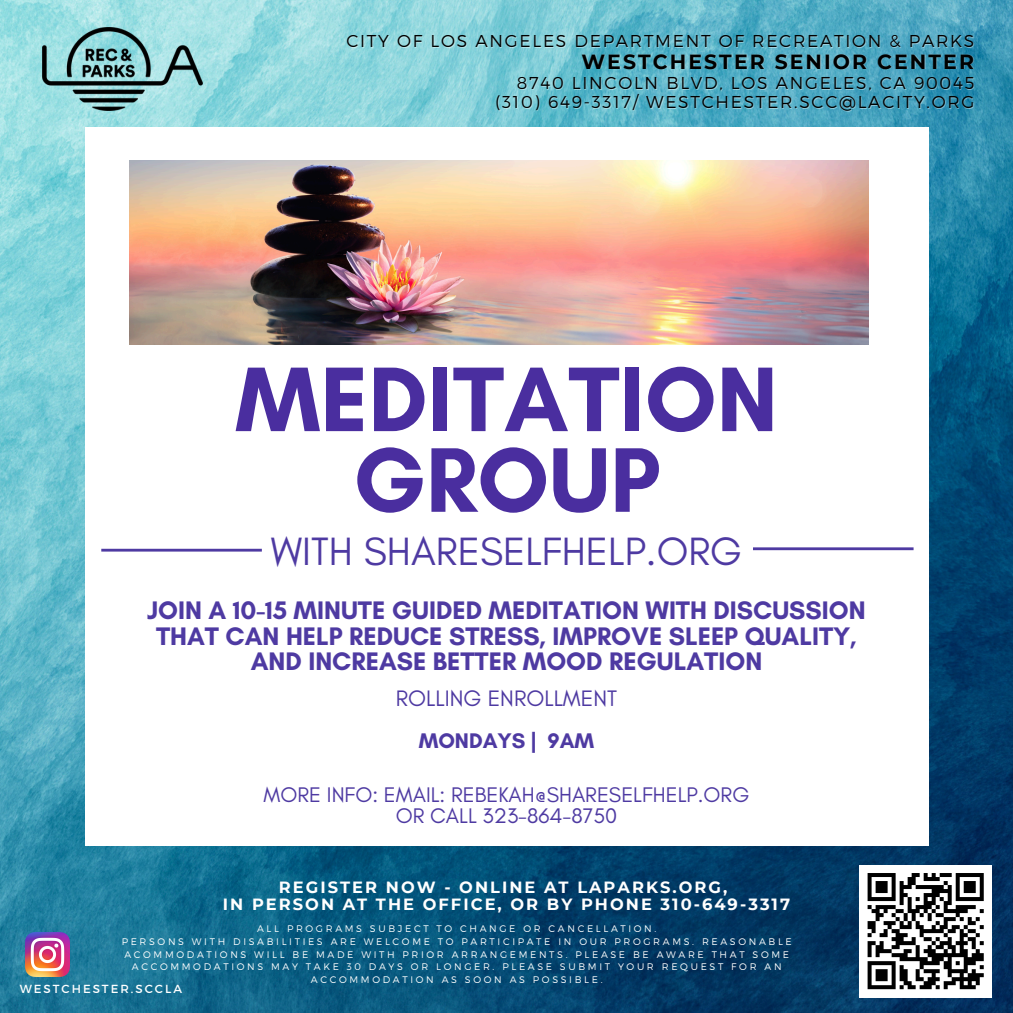
<style>
.page{position:relative;width:1013px;height:1013px;background:#fff}
.page>*{position:absolute;margin:0;border:0;box-sizing:border-box;transform-origin:0 0}
.t1{font:700 93.38px/80.6px "Glacial Indifference";color:#4a2e9f;text-align:center}
.t2{font:40.25px "Glacial Indifference";color:#4e3aa2}
.t3{font:700 25.88px/25.9px "Glacial Indifference";color:#4e3aa2;text-align:center}
.t4{font:22.75px "Glacial Indifference";color:#4e3aa2}
.t5{font:21.5px/21.5px "Glacial Indifference";color:#4e3aa2;text-align:center}
.t6{font:700 21.5px "Glacial Indifference";color:#4e3aa2}
.t7{font:700 20.5px "Montserrat";letter-spacing:.1em;color:#000}
.t8{font:300 17.12px "Montserrat";letter-spacing:.1em;color:#000}
.t9{font:700 16.25px/16.9px "Montserrat";letter-spacing:.125em;color:#fff;text-align:center}
.t10{font:11.75px "Montserrat";letter-spacing:.17em;color:#fff}
.t11{font:300 9.5px/12.8px "Montserrat";letter-spacing:.28em;color:#fff;text-align:center}
</style>
<div class="page">
<img style="left:0;top:0;width:1012px;height:1012px">
<div style="left:85px;top:127px;width:843px;height:718px;background:#fff"></div>
<img style="left:129px;top:160px;width:739px;height:184px">
<hr style="left:101px;top:549px;width:161px;height:2px;background:#4e3aa2">
<hr style="left:753px;top:547px;width:160px;height:3px;background:#4e3aa2">
<img style="left:43px;top:28px;width:159px;height:82px">
<div style="left:859px;top:865px;width:132px;height:132px;background:#fff"></div>
<svg style="left:867px;top:873px;width:117px;height:117px"></svg>
<img style="left:25px;top:932px;width:44px;height:44px">
<h5 class="t8" style="left:346px;top:30px;width:629px">CITY OF LOS ANGELES DEPARTMENT OF RECREATION &amp; PARKS</h5>
<h4 class="t7" style="left:581px;top:49px;width:394px">WESTCHESTER SENIOR CENTER</h4>
<h5 class="t8" style="left:517px;top:72px;width:459px">8740 LINCOLN BLVD, LOS ANGELES, CA 90045</h5>
<p class="t8" style="left:495px;top:91px;width:480px">(310) 649-3317/ WESTCHESTER.SCC@LACITY.ORG</p>
<p class="t1" style="left:235px;top:358px;width:544px">MEDITATION<br>GROUP</p>
<p class="t2" style="left:271px;top:526px;width:473px">WITH SHARESELFHELP.ORG</p>
<p class="t3" style="left:147px;top:596px;width:720px">JOIN A 10-15 MINUTE GUIDED MEDITATION WITH DISCUSSION<br>THAT CAN HELP REDUCE STRESS, IMPROVE SLEEP QUALITY,<br>AND INCREASE BETTER MOOD REGULATION</p>
<h2 class="t4" style="left:396px;top:684px;width:223px">ROLLING ENROLLMENT</h2>
<h1 class="t6" style="left:418px;top:727px;width:177px">MONDAYS | 9AM</h1>
<h3 class="t5" style="left:263px;top:783px;width:487px">MORE INFO: EMAIL: REBEKAH@SHARESELFHELP.ORG<br>OR CALL 323-864-8750</h3>
<p class="t9" style="left:223px;top:879px;width:569px">REGISTER NOW - ONLINE AT LAPARKS.ORG,<br>IN PERSON AT THE OFFICE, OR BY PHONE 310-649-3317</p>
<h6 class="t11" style="left:257px;top:922px;width:401px">ALL PROGRAMS SUBJECT TO CHANGE OR CANCELLATION.</h6>
<p class="t11" style="left:122px;top:934px;width:671px">PERSONS WITH DISABILITIES ARE WELCOME TO PARTICIPATE IN OUR PROGRAMS. REASONABLE ACOMMODATIONS WILL BE MADE WITH PRIOR ARRANGEMENTS. PLEASE BE AWARE THAT SOME ACCOMMODATIONS MAY TAKE 30 DAYS OR LONGER. PLEASE SUBMIT YOUR REQUEST FOR AN ACCOMMODATION AS SOON AS POSSIBLE.</p>
<p class="t10" style="left:20px;top:981px;width:164px">WESTCHESTER.SCCLA</p>
</div>
